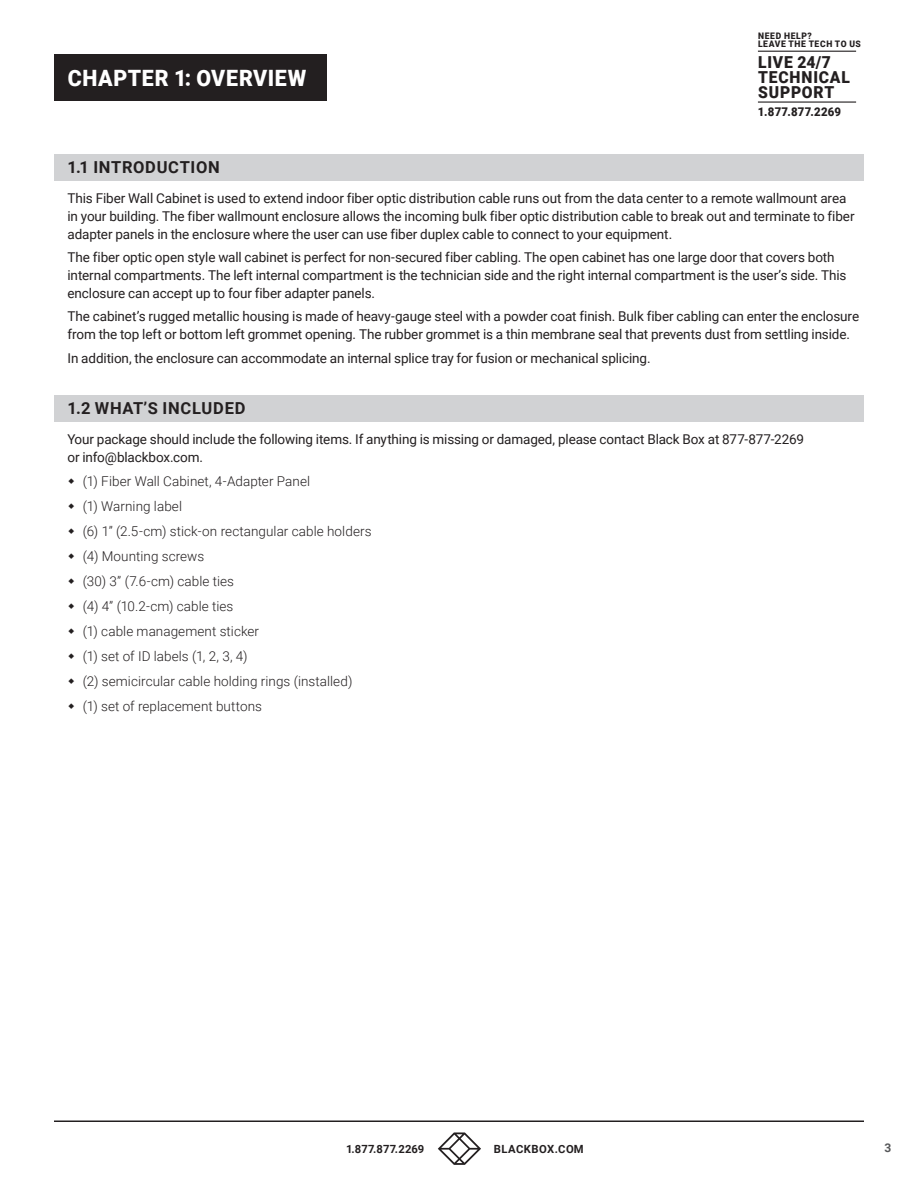
<style>
.page{position:relative;width:918px;height:1188px;background:#fff}
.page>*{position:absolute;margin:0;border:0;box-sizing:border-box;transform-origin:0 0}
.t1{font:900 22.5px "Roboto";letter-spacing:.03em;color:#fff;scale:.95 1}
.t2{font:700 16.5px "Roboto";letter-spacing:.045em;color:#231f20}
.t3{font:900 16.5px/15px "Roboto";letter-spacing:.05em;color:#231f20;scale:.95 1}
.t4{font:13.5px/18px "Roboto";letter-spacing:-.01em;color:#231f20}
.t5{font:300 13.5px/24.9px "Roboto";letter-spacing:.005em;color:#231f20}
.t6{font:900 12px "Roboto";letter-spacing:.02em;color:#231f20;scale:.95 1}
.t7{font:700 12px "Roboto";color:#57585a}
.t8{font:700 11.25px "Roboto";letter-spacing:.02em;color:#231f20}
.t9{font:700 11.25px "Roboto";letter-spacing:.045em;color:#231f20}
.t10{font:900 9px/8.6px "Roboto";letter-spacing:.08em;color:#231f20;scale:.95 1}
</style>
<div class="page">
<hr style="left:54px;top:1120px;width:810px;height:2px;background:#231f20">
<hr style="left:758px;top:51px;width:98px;height:1px;background:#231f20">
<hr style="left:758px;top:101px;width:98px;height:2px;background:#231f20">
<svg style="left:438px;top:1132px;width:43px;height:33px"></svg>
<div style="left:54px;top:54px;width:272px;height:46px;background:#231f20"></div>
<div style="left:54px;top:154px;width:810px;height:27px;background:#d1d2d4"></div>
<div style="left:54px;top:395px;width:810px;height:27px;background:#d1d2d4"></div>
<h1 class="t1" style="left:68px;top:62px;width:253px">CHAPTER 1: OVERVIEW</h1>
<p class="t10" style="left:758px;top:31px;width:110px">NEED HELP?<br>LEAVE THE TECH TO US</p>
<p class="t3" style="left:758px;top:54px;width:98px">LIVE 24/7<br>TECHNICAL<br>SUPPORT</p>
<p class="t6" style="left:758px;top:103px;width:89px">1.877.877.2269</p>
<p class="t2" style="left:68px;top:156px;width:154px">1.1 INTRODUCTION</p>
<p class="t4" style="left:68px;top:188px;width:789px">This Fiber Wall Cabinet is used to extend indoor fiber optic distribution cable runs out from the data center to a remote wallmount area in your building. The fiber wallmount enclosure allows the incoming bulk fiber optic distribution cable to break out and terminate to fiber adapter panels in the enclosure where the user can use fiber duplex cable to connect to your equipment.</p>
<p class="t4" style="left:68px;top:248px;width:781px">The fiber optic open style wall cabinet is perfect for non-secured fiber cabling. The open cabinet has one large door that covers both internal compartments. The left internal compartment is the technician side and the right internal compartment is the user’s side. This enclosure can accept up to four fiber adapter panels.</p>
<p class="t4" style="left:68px;top:307px;width:793px">The cabinet’s rugged metallic housing is made of heavy-gauge steel with a powder coat finish. Bulk fiber cabling can enter the enclosure from the top left or bottom left grommet opening. The rubber grommet is a thin membrane seal that prevents dust from settling inside.</p>
<p class="t4" style="left:68px;top:349px;width:585px">In addition, the enclosure can accommodate an internal splice tray for fusion or mechanical splicing.</p>
<p class="t2" style="left:68px;top:397px;width:180px">1.2 WHAT’S INCLUDED</p>
<p class="t4" style="left:68px;top:429px;width:738px">Your package should include the following items. If anything is missing or damaged, please contact Black Box at 877-877-2269 or info@blackbox.com.</p>
<p class="t5" style="left:83px;top:469px;width:290px">(1) Fiber Wall Cabinet, 4-Adapter Panel<br>(1) Warning label<br>(6) 1” (2.5-cm) stick-on rectangular cable holders (4) Mounting screws<br>(30) 3” (7.6-cm) cable ties<br>(4) 4” (10.2-cm) cable ties<br>(1) cable management sticker<br>(1) set of ID labels (1, 2, 3, 4)<br>(2) semicircular cable holding rings (installed)<br>(1) set of replacement buttons</p>
<p class="t8" style="left:346px;top:1141px;width:80px">1.877.877.2269</p>
<p class="t9" style="left:494px;top:1141px;width:91px">BLACKBOX.COM</p>
<p class="t7" style="left:885px;top:1139px;width:8px">3</p>
</div>
